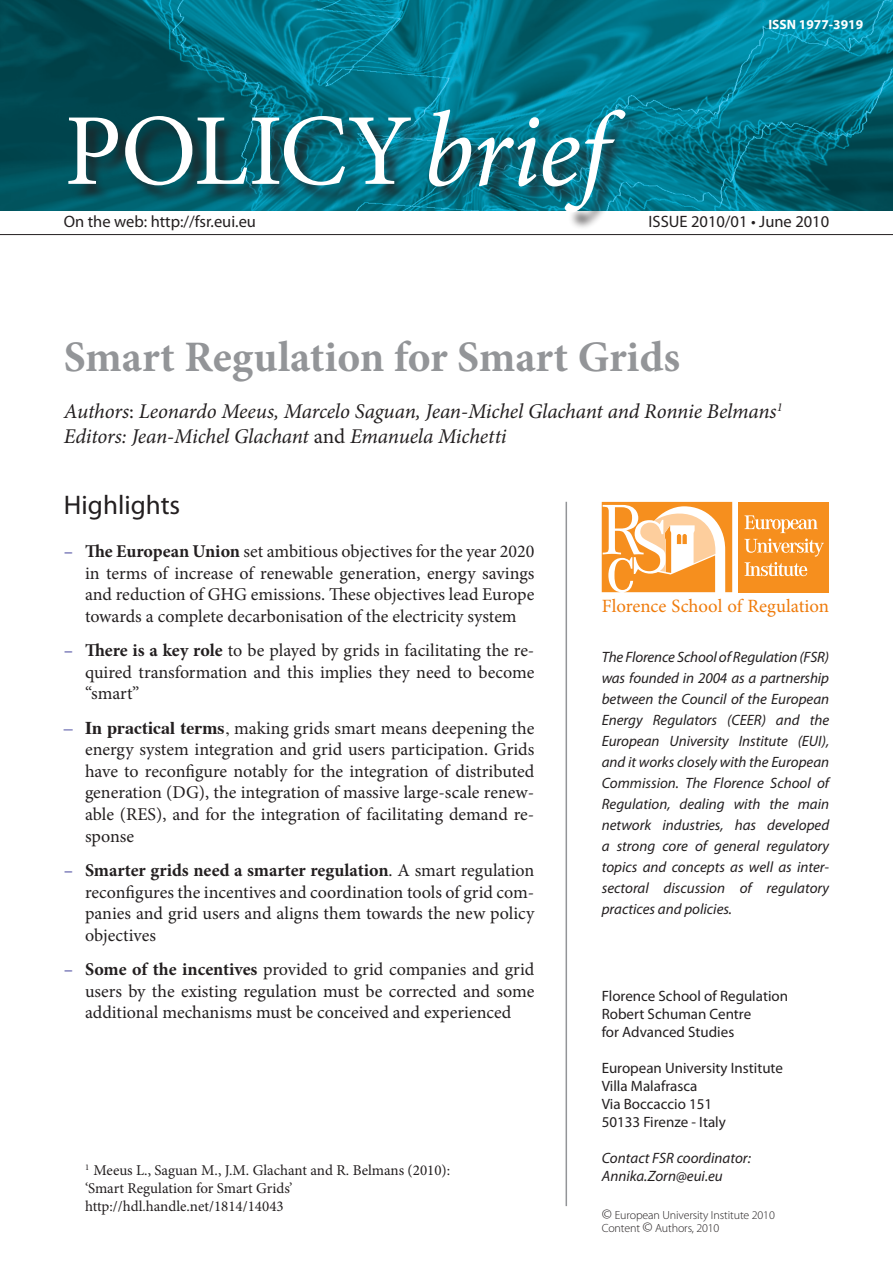
<style>
.page{position:relative;width:893px;height:1263px;background:#fff}
.page>*{position:absolute;margin:0;border:0;box-sizing:border-box;transform-origin:0 0}
.t1{font:102px "Minion Pro";letter-spacing:-.01em;color:#fff}
.t2{font:700 43.5px "Minion Pro";color:#939598}
.t3{font:27px "Myriad Pro";color:#231f20}
.t4{font:italic 21px "Minion Pro";letter-spacing:-.01em;color:#231f20}
.Box_title{font:18.75px "Minion Pro";color:#ef7b0b}
.t5{font:18px/21.6px "Minion Pro";color:#231f20;text-align:justify}
.t6{font:16.5px "Myriad Pro";color:#231f20}
.t7{font:italic 15px/21px "Myriad Pro";color:#231f20;text-align:justify}
.t8{font:15px/18px "Myriad Pro";color:#231f20}
.t9{font:15px/18px "Minion Pro";letter-spacing:-.005em;color:#231f20}
.Highlights{font:700 13.5px "Myriad Pro";color:#fff}
.Box_title-2{font:300 11.85px "Myriad Pro";letter-spacing:-.01em;color:#231f20}
.Box_title-3{font:300 11.7px "Myriad Pro";letter-spacing:-.01em;color:#231f20}
.s1{font-style:italic;font-size:106.2px}
.s2{font-style:normal}
.s3{color:#3e3f99}
.s4{font-weight:700}
.s5{font-family:"Times";color:#3e3f99}
.s6{font-family:"Times";font-weight:700}
.s7{font-family:"Times"}
.s8{font-size:14.7px}
</style>
<div class="page">
<img style="left:0;top:0;width:893px;height:210px">
<div style="left:71px;top:118px;width:358px;height:86px;background:#231f20;opacity:.75"></div>
<div style="left:432px;top:112px;width:212px;height:118px;background:#231f20;opacity:.75"></div>
<hr style="left:0;top:234px;width:893px;height:1px;background:#231f20">
<div style="left:739px;top:502px;width:90px;height:90px;background:#f68f1e"></div>
<svg style="left:602px;top:502px;width:130px;height:90px"></svg>
<svg style="left:744px;top:515px;width:80px;height:61px"></svg>
<hr style="left:566px;top:502px;width:1px;height:704px;background:#939598">
<p class="Highlights" style="left:768px;top:17px;width:96px">ISSN 1977-3919</p>
<p class="t1" style="left:64px;top:83px;width:546px">POLICY<span class="s1">brief</span></p>
<p class="t6" style="left:64px;top:212px;width:194px">On the web: http://fsr.eui.eu</p>
<p class="t6" style="left:649px;top:212px;width:182px">ISSUE 2010/01 • June 2010</p>
<p class="t2" style="left:64px;top:326px;width:618px">Smart Regulation for Smart Grids</p>
<p class="t4" style="left:64px;top:397px;width:720px">Authors<span class="s2">:</span> Leonardo Meeus, Marcelo Saguan, Jean-Michel Glachant and Ronnie Belmans<sup>1</sup></p>
<p class="t4" style="left:64px;top:422px;width:444px">Editors: Jean-Michel Glachant <span class="s2">and</span> Emanuela Michetti</p>
<p class="t3" style="left:64px;top:490px;width:118px">Highlights</p>
<p class="t5" style="left:85px;top:540px;width:451px;text-indent:-21px"><span class="s3">–</span> <span class="s4">The European Union</span> set ambitious objectives for the year 2020 in terms of increase of renewable generation, energy savings and reduction of GHG emissions. These objectives lead Europe towards a complete decarbonisation of the electricity system</p>
<p class="t5" style="left:85px;top:640px;width:451px;text-indent:-21px"><span class="s3">–</span> <span class="s4">There is a key role</span> to be played by grids in facilitating the re&shy;quired transformation and this implies they need to become “smart”</p>
<p class="t5" style="left:85px;top:717px;width:451px;text-indent:-21px"><span class="s5">–</span> <span class="s6">In practical terms</span><span class="s7">,</span> making grids smart means deepening the energy system integration and grid users participation. Grids have to reconfigure notably for the integration of distributed generation (DG), the integration of massive large-scale renew&shy;able (RES), and for the integration of facilitating demand re&shy;sponse</p>
<p class="t5" style="left:85px;top:859px;width:451px;text-indent:-21px"><span class="s3">–</span> <span class="s4">Smarter grids need a smarter regulation</span>. A smart regulation reconfigures the incentives and coordination tools of grid com&shy;panies and grid users and aligns them towards the new policy objectives</p>
<p class="t5" style="left:85px;top:959px;width:451px;text-indent:-21px"><span class="s3">–</span> <span class="s4">Some of the incentives</span> provided to grid companies and grid users by the existing regulation must be corrected and some additional mechanisms must be conceived and experienced</p>
<p class="t9" style="left:85px;top:1161px;width:367px"><sup>1</sup> Meeus L., Saguan M., J.M. Glachant and R. Belmans (2010): ‘Smart Regulation for Smart Grids’</p>
<p class="t9" style="left:85px;top:1197px;width:200px">http://hdl.handle.net/1814/14043</p>
<p class="Box_title" style="left:602px;top:593px;width:229px">Florence School of Regulation</p>
<p class="t7" style="left:602px;top:647px;width:229px">The Florence School of Regulation (FSR) was founded in 2004 as a partnership between the Council of the European Energy Regulators (CEER) and the European University Institute (EUI), and it works closely with the European Commission. The Florence School of Regulation, dealing with the main network industries, has developed a strong core of general regulatory topics and concepts as well as inter&shy;sectoral discussion of regulatory practices and policies.</p>
<p class="t8" style="left:602px;top:987px;width:188px">Florence School of Regulation</p>
<p class="t8" style="left:602px;top:1005px;width:151px">Robert Schuman Centre for Advanced Studies</p>
<p class="t8" style="left:602px;top:1059px;width:183px">European University Institute</p>
<p class="t8" style="left:602px;top:1077px;width:97px">Villa Malafrasca</p>
<p class="t8" style="left:602px;top:1095px;width:112px">Via Boccaccio 151</p>
<p class="t8" style="left:602px;top:1113px;width:126px">50133 Firenze - Italy</p>
<p class="t7" style="left:602px;top:1148px;width:151px">Contact FSR coordinator:</p>
<p class="t7" style="left:602px;top:1166px;width:123px">Annika.Zorn@eui.eu</p>
<p class="Box_title-3" style="left:602px;top:1208px;width:175px"><span class="s8">©</span> European University Institute 2010</p>
<p class="Box_title-2" style="left:602px;top:1221px;width:119px">Content <span class="s8">©</span> Authors, 2010</p>
</div>
